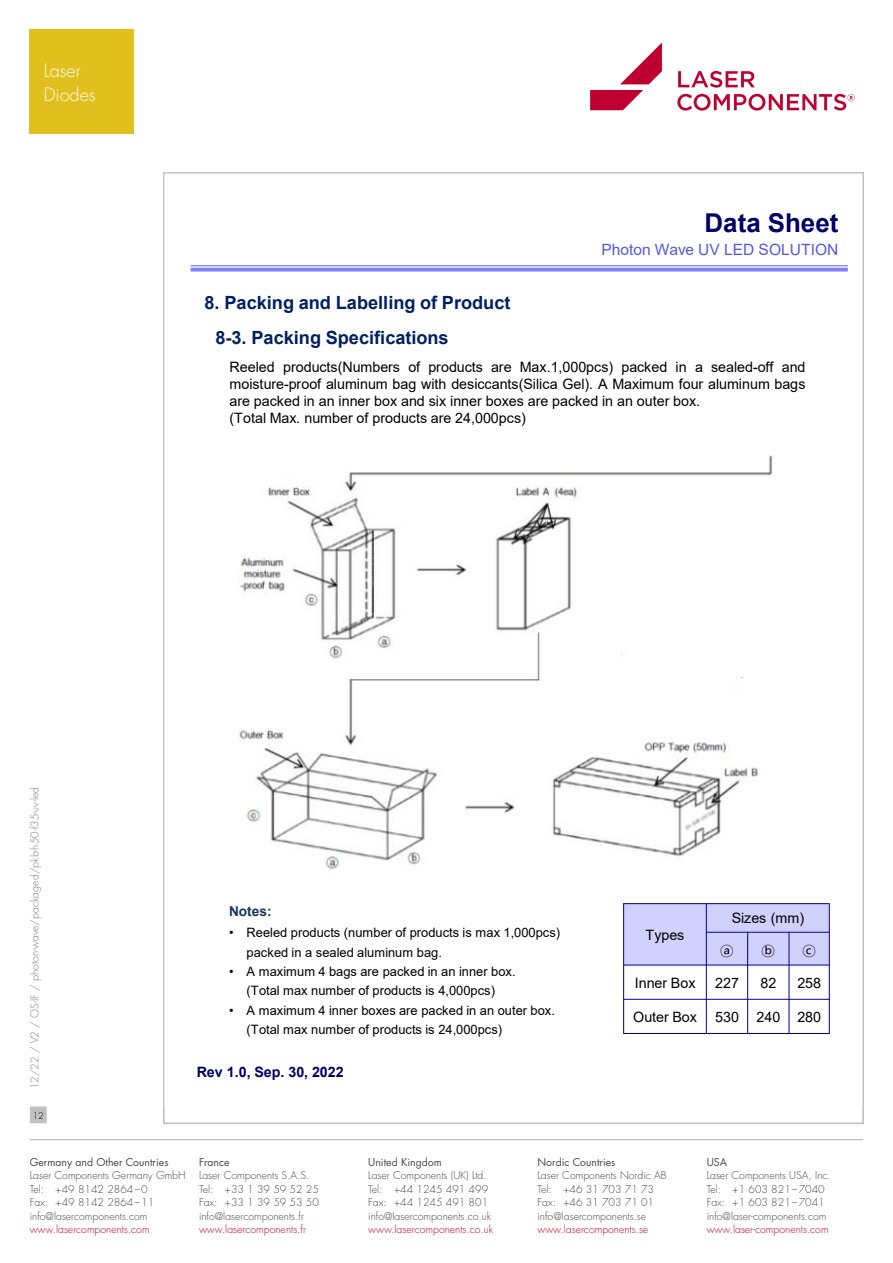
<style>
.page{position:relative;width:893px;height:1263px;background:#fff}
.page>*{position:absolute;margin:0;border:0;box-sizing:border-box;transform-origin:0 0}
.t1{font:700 25.95px "Arial";color:#006}
.t2{font:700 18.15px/35px "Arial";color:#002060}
.t3{font:300 18px/24px "Futura Std";color:#fff}
.t4{font:15.6px "Arial";color:#5757db}
.t5{font:14.25px/17.1px "Arial";color:#000}
.t6{font:700 14.25px "Arial";color:#006}
.t7{font:14.25px "Malgun Gothic";color:#000}
.t8{font:700 13.65px "Arial";color:#17375e}
.t9{font:12.9px/19.5px "Arial";color:#000}
.t10{font:300 10.5px/13.5px "Futura Std";color:#484848}
.t11{font:300 10.5px "Futura Std";color:#be0027}
.t12{font:10.5px "Futura Std";color:#484848}
.t13{font:300 10.5px "Futura Std";color:#7c7c7c}
.t14{font:300 9px "Futura Std";color:#000}
</style>
<div class="page">
<hr style="left:30px;top:1139px;width:833px;height:1px;background:#c0c0c0">
<div style="left:31px;top:1107px;width:15px;height:16px;background:#c0c0c0"></div>
<div style="left:30px;top:1106px;width:17px;height:17px;border:1px solid #c0c0c0"></div>
<svg style="left:677px;top:71px;width:178px;height:40px"></svg>
<svg style="left:590px;top:43px;width:72px;height:67px"></svg>
<hr style="left:191px;top:265px;width:657px;height:1px;background:#8b8bff">
<hr style="left:191px;top:268px;width:657px;height:4px;background:#00f;opacity:.5">
<div style="left:624px;top:904px;width:82px;height:61px;background:#d1d1ff"></div>
<div style="left:706px;top:904px;width:123px;height:28px;background:#d1d1ff"></div>
<div style="left:706px;top:932px;width:42px;height:33px;background:#d1d1ff"></div>
<div style="left:748px;top:932px;width:41px;height:33px;background:#d1d1ff"></div>
<div style="left:789px;top:932px;width:40px;height:33px;background:#d1d1ff"></div>
<hr style="left:706px;top:903px;width:1px;height:131px;background:#009">
<hr style="left:747px;top:932px;width:1px;height:102px;background:#009">
<hr style="left:789px;top:932px;width:1px;height:102px;background:#009">
<hr style="left:706px;top:932px;width:124px;height:1px;background:#009">
<hr style="left:623px;top:965px;width:207px;height:1px;background:#009">
<hr style="left:623px;top:999px;width:207px;height:1px;background:#009">
<hr style="left:623px;top:903px;width:1px;height:131px;background:#009">
<hr style="left:829px;top:903px;width:1px;height:131px;background:#009">
<hr style="left:623px;top:903px;width:207px;height:1px;background:#009">
<hr style="left:623px;top:1033px;width:207px;height:1px;background:#009">
<img style="left:239px;top:455px;width:533px;height:415px">
<div style="left:30px;top:30px;width:104px;height:104px;background:#e1bf1d"></div>
<h3 class="t3" style="left:44px;top:59px;width:53px">Laser<br>Diodes</h3>
<h1 class="t1" style="left:704px;top:204px;width:135px">Data Sheet</h1>
<h3 class="t4" style="left:601px;top:238px;width:238px">Photon Wave UV LED SOLUTION</h3>
<h2 class="t2" style="left:215px;top:285px;width:297px;text-indent:-11px">8. Packing and Labelling of Product<br>8-3. Packing Specifications</h2>
<p class="t5" style="left:229px;top:358px;width:578px">Reeled products(Numbers of products are Max.1,000pcs) packed in a sealed-off and moisture-proof aluminum bag with desiccants(Silica Gel). A Maximum four aluminum bags are packed in an inner box and six inner boxes are packed in an outer box.<br>(Total Max. number of products are 24,000pcs)</p>
<p class="t13" style="left:28px;top:1089px;width:304px;rotate:-90deg">12/22 / V2 / OS-IF / photon-wave/packaged/pkb-h50-f35-uv-led</p>
<p class="t14" style="left:33px;top:1110px;width:13px">12</p>
<h3 class="t8" style="left:229px;top:902px;width:44px">Notes:</h3>
<p class="t9" style="left:247px;top:923px;width:315px;text-indent:-18px">• Reeled products (number of products is max 1,000pcs) packed in a sealed aluminum bag.</p>
<p class="t9" style="left:229px;top:961px;width:288px;text-align:center">• A maximum 4 bags are packed in an inner box. (Total max number of products is 4,000pcs)</p>
<p class="t9" style="left:247px;top:1000px;width:310px;text-indent:-18px">• A maximum 4 inner boxes are packed in an outer box. (Total max number of products is 24,000pcs)</p>
<h3 class="t6" style="left:197px;top:1062px;width:149px">Rev 1.0, Sep. 30, 2022</h3>
<h3 class="t5" style="left:646px;top:926px;width:40px">Types</h3>
<h3 class="t5" style="left:732px;top:910px;width:74px">Sizes (mm)</h3>
<h3 class="t7" style="left:720px;top:942px;width:16px">ⓐ</h3>
<h3 class="t7" style="left:761px;top:942px;width:16px">ⓑ</h3>
<h3 class="t7" style="left:802px;top:942px;width:16px">ⓒ</h3>
<h3 class="t5" style="left:635px;top:974px;width:62px">Inner Box</h3>
<h3 class="t5" style="left:715px;top:974px;width:25px">227</h3>
<h3 class="t5" style="left:760px;top:974px;width:17px">82</h3>
<h3 class="t5" style="left:797px;top:974px;width:25px">258</h3>
<h3 class="t5" style="left:633px;top:1008px;width:65px">Outer Box</h3>
<h3 class="t5" style="left:715px;top:1008px;width:107px">530 240 280</h3>
<p class="t12" style="left:30px;top:1155px;width:140px">Germany and Other Countries</p>
<p class="t10" style="left:30px;top:1169px;width:157px">Laser Components Germany GmbH<br>Tel: +49 8142 2864–0<br>Fax: +49 8142 2864–11 info@lasercomponents.com</p>
<p class="t11" style="left:30px;top:1223px;width:121px">www.lasercomponents.com</p>
<p class="t12" style="left:199px;top:1155px;width:32px">France</p>
<p class="t10" style="left:199px;top:1169px;width:121px">Laser Components S.A.S.<br>Tel: +33 1 39 59 52 25<br>Fax: +33 1 39 59 53 50 info@lasercomponents.fr</p>
<p class="t11" style="left:199px;top:1223px;width:108px">www.lasercomponents.fr</p>
<p class="t12" style="left:368px;top:1155px;width:75px">United Kingdom</p>
<p class="t10" style="left:368px;top:1169px;width:124px">Laser Components (UK) Ltd.<br>Tel: +44 1245 491 499<br>Fax: +44 1245 491 801 info@lasercomponents.co.uk</p>
<p class="t11" style="left:368px;top:1223px;width:126px">www.lasercomponents.co.uk</p>
<p class="t12" style="left:537px;top:1155px;width:79px">Nordic Countries</p>
<p class="t10" style="left:537px;top:1169px;width:131px">Laser Components Nordic AB<br>Tel: +46 31 703 71 73<br>Fax: +46 31 703 71 01 info@lasercomponents.se</p>
<p class="t11" style="left:537px;top:1223px;width:112px">www.lasercomponents.se</p>
<p class="t12" style="left:707px;top:1155px;width:22px">USA</p>
<p class="t10" style="left:707px;top:1169px;width:126px">Laser Components USA, Inc.<br>Tel: +1 603 821–7040<br>Fax: +1 603 821–7041 info@laser-components.com</p>
<p class="t11" style="left:707px;top:1223px;width:123px">www.laser-components.com</p>
</div>
